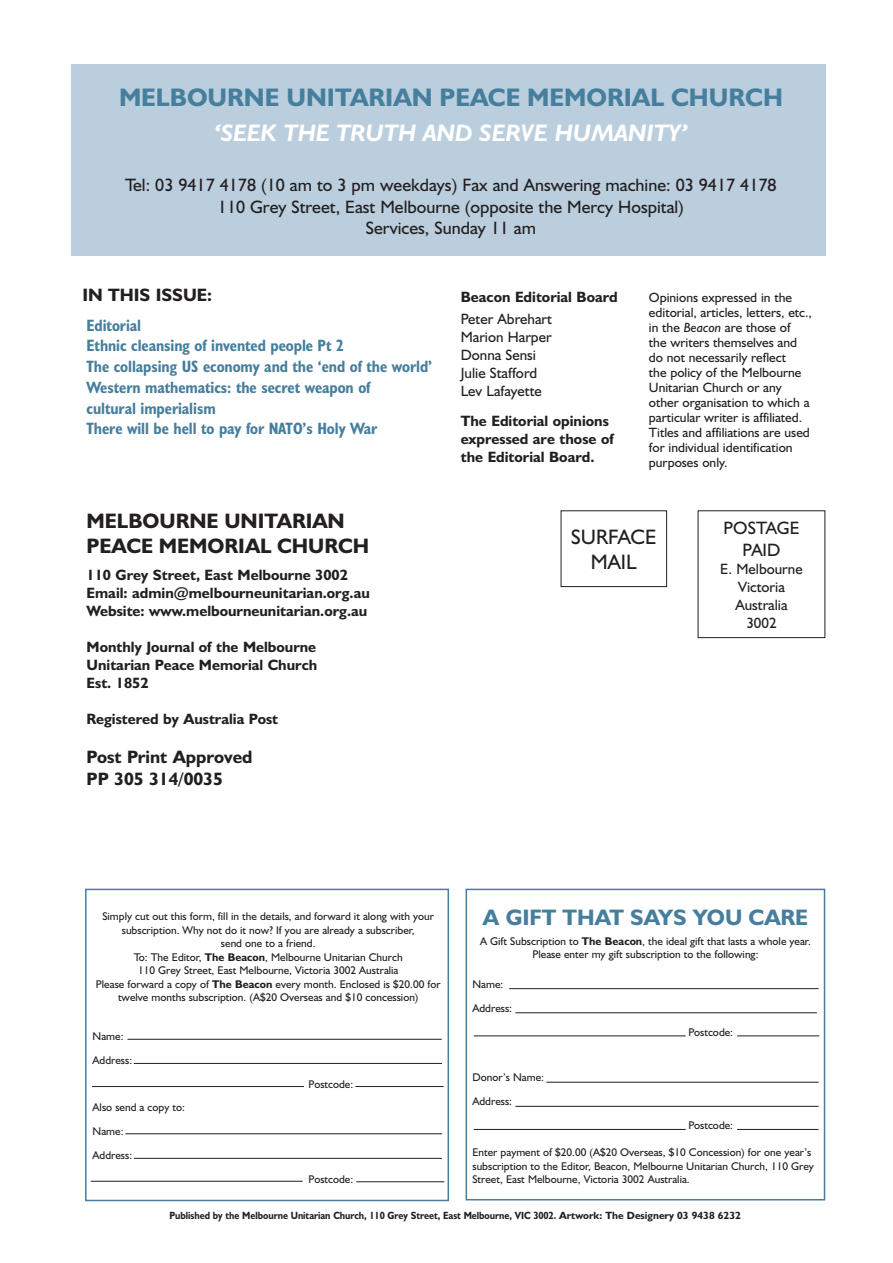
<style>
.page{position:relative;width:893px;height:1263px;background:#fff}
.page>*{position:absolute;margin:0;border:0;box-sizing:border-box;transform-origin:0 0}
.t1{font:700 25.5px "Humanist 521 BT";color:#467e9d}
.t2{font:italic 700 24px "Humanist 521 BT";color:#fff}
.t3{font:700 22.5px "Humanist 521 BT";color:#467e9d}
.t4{font:700 21px "Humanist 521 BT";color:#231f20}
.t5{font:21px/25.2px "Humanist 521 BT";color:#231f20;text-align:center}
.t6{font:18px/21.6px "Humanist 521 BT";color:#231f20;text-align:center}
.t7{font:700 18px/21.6px "Humanist 521 BT";color:#231f20}
.t8{font:700 condensed 16.5px/20.7px "Humanist 521 BT";letter-spacing:-.005em;color:#467e9d}
.t9{font:700 15px/18px "Humanist 521 BT";color:#231f20}
.t10{font:15px/18px "Humanist 521 BT";color:#231f20}
.t11{font:13.5px/15px "Humanist 521 BT";color:#231f20}
.t12{font:11.25px/13.5px "Humanist 521 BT";color:#231f20}
.t13{font:700 10.5px "Humanist 521 BT";letter-spacing:-.005em;color:#231f20;scale:.9 1}
.s1{font-style:italic}
.s2{font-weight:700}
</style>
<div class="page">
<div style="left:71px;top:64px;width:754px;height:192px;background:#bacedd"></div>
<div style="left:561px;top:510px;width:106px;height:77px;border:1px solid #231f20"></div>
<div style="left:85px;top:889px;width:364px;height:312px;background:#fff;border:2px solid #467e9d"></div>
<div style="left:466px;top:889px;width:359px;height:311px;background:#fff;border:2px solid #467e9d"></div>
<hr style="left:128px;top:1039px;width:314px;height:1px;background:#231f20">
<hr style="left:134px;top:1063px;width:308px;height:1px;background:#231f20">
<hr style="left:125px;top:1133px;width:317px;height:1px;background:#231f20">
<hr style="left:92px;top:1086px;width:212px;height:1px;background:#231f20">
<hr style="left:134px;top:1158px;width:308px;height:1px;background:#231f20">
<hr style="left:91px;top:1181px;width:212px;height:1px;background:#231f20">
<hr style="left:355px;top:1086px;width:89px;height:1px;background:#231f20">
<hr style="left:356px;top:1181px;width:88px;height:1px;background:#231f20">
<hr style="left:509px;top:988px;width:309px;height:1px;background:#231f20">
<hr style="left:515px;top:1012px;width:302px;height:1px;background:#231f20">
<hr style="left:474px;top:1035px;width:212px;height:1px;background:#231f20">
<hr style="left:737px;top:1035px;width:82px;height:1px;background:#231f20">
<hr style="left:546px;top:1082px;width:272px;height:1px;background:#231f20">
<hr style="left:515px;top:1106px;width:303px;height:1px;background:#231f20">
<hr style="left:474px;top:1129px;width:212px;height:1px;background:#231f20">
<hr style="left:737px;top:1129px;width:81px;height:1px;background:#231f20">
<h1 class="t1" style="left:119px;top:81px;width:18px">MEL</h1>
<h1 class="t1" style="left:170px;top:81px;width:72px">BOURNE</h1>
<h1 class="t1" style="left:286px;top:81px;width:35px">UNITARIAN</h1>
<h1 class="t1" style="left:440px;top:81px;width:33px">PEACEMEMORIALCH</h1>
<h1 class="t1" style="left:709px;top:81px;width:38px">URCH</h1>
<h2 class="t2" style="left:214px;top:118px;width:474px">‘SEEK THE TRUTH AND SERVE HUMANITY’</h2>
<h3 class="t6" style="left:125px;top:174px;width:653px">Tel: 03 9417 4178 (10 am to 3 pm weekdays) Fax and Answering machine: 03 9417 4178<br>110 Grey Street, East Melbourne (opposite the Mercy Hospital)<br>Services, Sunday 11 am</h3>
<h3 class="t7" style="left:82px;top:283px;width:131px">In this issue:</h3>
<h3 class="t9" style="left:461px;top:288px;width:159px">Beacon Editorial Board</h3>
<h3 class="t10" style="left:461px;top:310px;width:93px">Peter Abrehart<br>Marion Harper<br>Donna Sensi<br>Julie Stafford<br>Lev Lafayette</h3>
<h3 class="t9" style="left:461px;top:412px;width:155px">The Editorial opinions expressed are those of the Editorial Board.</h3>
<h3 class="t8" style="left:87px;top:314px;width:347px">Editorial<br>Ethnic cleansing of invented people Pt 2<br>The collapsing US economy and the ‘end of the world’ Western mathematics: the secret weapon of<br>cultural imperialism<br>There will be hell to pay for NATO’s Holy War</h3>
<p class="t11" style="left:649px;top:289px;width:165px">Opinions expressed in the editorial, articles, letters, etc., in the <span class="s1">Beacon</span> are those of<br>the writers themselves and do not necessarily reflect<br>the policy of the Melbourne<br>Unitarian Church or any other organisation to which a particular writer is affiliated.<br>Titles and affiliations are used for individual identification purposes only.</p>
<h3 class="t4" style="left:87px;top:508px;width:15px">MEL</h3>
<h3 class="t4" style="left:128px;top:508px;width:59px">BOURNE</h3>
<h3 class="t4" style="left:224px;top:508px;width:30px">UNITARIAN</h3>
<h3 class="t4" style="left:87px;top:533px;width:27px">PEACEMEMORIALCH</h3>
<h3 class="t4" style="left:308px;top:533px;width:32px">URCH</h3>
<h3 class="t9" style="left:87px;top:565px;width:285px">110 Grey Street, East Melbourne 3002<br>Email: admin@melbourneunitarian.org.au<br>Website: www.melbourneunitarian.org.au</h3>
<h3 class="t9" style="left:87px;top:637px;width:232px;text-align:justify">Monthly Journal of the Melbourne Unitarian Peace Memorial Church Est. 1852</h3>
<h3 class="t9" style="left:87px;top:709px;width:193px">Registered by Australia Post</h3>
<h3 class="t7" style="left:87px;top:746px;width:168px">Post Print Approved<br>PP 305 314/0035</h3>
<h3 class="t5" style="left:571px;top:524px;width:87px">SURFACE<br>MAIL</h3>
<h3 class="t6" style="left:723px;top:517px;width:77px">POSTAGE<br>PAID</h3>
<h3 class="t10" style="left:720px;top:559px;width:84px;text-align:center">E. Melbourne<br>Victoria<br>Australia<br>3002</h3>
<h3 class="t3" style="left:483px;top:903px;width:37px">A GIFTTHATSAYSYO</h3>
<h3 class="t3" style="left:725px;top:903px;width:32px">U CARE</h3>
<p class="t12" style="left:480px;top:934px;width:332px;text-align:center">A Gift Subscription to <span class="s2">The Beacon</span>, the ideal gift that lasts a whole year.<br>Please enter my gift subscription to the following:</p>
<p class="t12" style="left:472px;top:972px;width:41px;line-height:24px">Name:<br>Address:</p>
<p class="t12" style="left:688px;top:1025px;width:46px">Postcode:</p>
<p class="t12" style="left:472px;top:1065px;width:73px;line-height:24px">Donor’s Name:<br>Address:</p>
<p class="t12" style="left:688px;top:1118px;width:46px">Postcode:</p>
<p class="t12" style="left:472px;top:1145px;width:343px">Enter payment of $20.00 (A$20 Overseas, $10 Concession) for one year’s subscription to the Editor, Beacon, Melbourne Unitarian Church, 110 Grey<br>Street, East Melbourne, Victoria 3002 Australia.</p>
<p class="t13" style="left:169px;top:1209px;width:636px">Published by the Melbourne Unitarian Church, 110 Grey Street, East Melbourne, VIC 3002. Artwork: The Designery 03 9438 6232</p>
<p class="t12" style="left:96px;top:910px;width:346px;text-align:center">Simply cut out this form, fill in the details, and forward it along with your subscription. Why not do it now? If you are already a subscriber,<br>send one to a friend.<br>To: The Editor, <span class="s2">The Beacon</span>, Melbourne Unitarian Church<br>110 Grey Street, East Melbourne, Victoria 3002 Australia<br>Please forward a copy of <span class="s2">The Beacon</span> every month. Enclosed is $20.00 for twelve months subscription. (A$20 Overseas and $10 concession)</p>
<p class="t12" style="left:93px;top:1024px;width:41px;line-height:24px">Name:<br>Address:</p>
<p class="t12" style="left:309px;top:1078px;width:46px">Postcode:</p>
<p class="t12" style="left:93px;top:1095px;width:94px;line-height:24px">Also send a copy to:<br>Name:<br>Address:</p>
<p class="t12" style="left:309px;top:1172px;width:46px">Postcode:</p>
</div>
